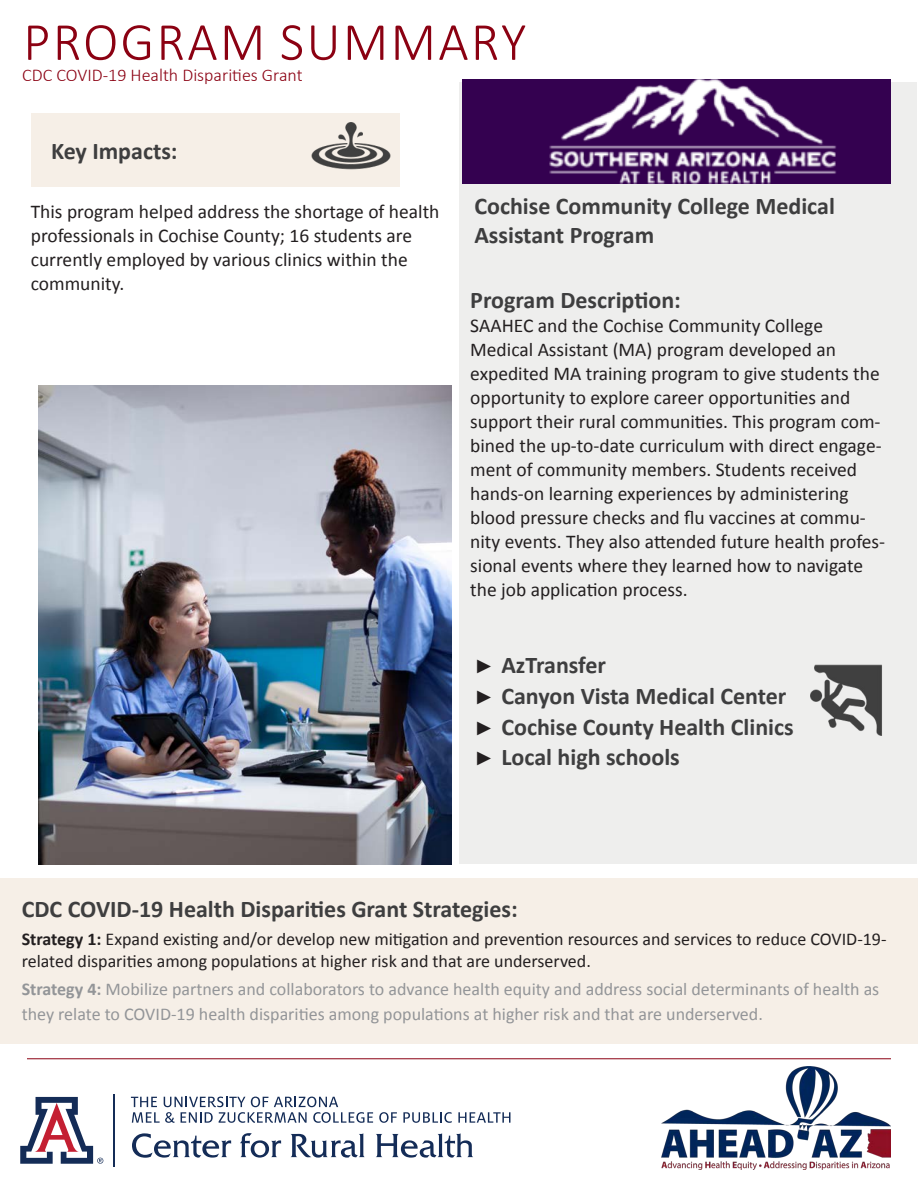
<style>
.page{position:relative;width:918px;height:1188px;background:#fff}
.page>*{position:absolute;margin:0;border:0;box-sizing:border-box;transform-origin:0 0}
.t1{font:300 54px "Calibri";letter-spacing:.04em;color:#8b0112}
.t2{font:700 24px/28.8px "Calibri";color:#3e3e3f}
.Basic_Section{font:19.5px/24px "Calibri";color:#231f20}
.t3{font:18px/25.2px "Calibri";color:#939598}
.t4{font:18px/21.6px "Calibri";color:#231f20}
.t5{font:300 18px "Calibri";color:#8b0112}
.s1{font-family:"Times New Roman";font-weight:400;font-size:19.5px;color:#231f20}
.s2{font-weight:700}
</style>
<div class="page">
<svg style="left:20px;top:1096px;width:83px;height:68px"></svg>
<hr style="left:113px;top:1094px;width:2px;height:73px;background:#142c57">
<svg style="left:131px;top:1097px;width:242px;height:26px"></svg>
<svg style="left:379px;top:1112px;width:18px;height:11px"></svg>
<svg style="left:403px;top:1112px;width:49px;height:11px"></svg>
<svg style="left:458px;top:1112px;width:52px;height:11px"></svg>
<svg style="left:132px;top:1133px;width:99px;height:25px"></svg>
<svg style="left:240px;top:1133px;width:41px;height:25px"></svg>
<svg style="left:291px;top:1133px;width:74px;height:25px"></svg>
<svg style="left:376px;top:1133px;width:97px;height:25px"></svg>
<img style="left:662px;top:1066px;width:229px;height:103px">
<hr style="left:27px;top:1058px;width:864px;height:1px;background:#8b0112">
<div style="left:459px;top:82px;width:457px;height:782px;background:#eeeeed"></div>
<div style="left:0;top:878px;width:918px;height:166px;background:#f6efe7"></div>
<div style="left:31px;top:113px;width:369px;height:73px;background:#f6efe7"></div>
<img style="left:311px;top:122px;width:80px;height:48px">
<img style="left:810px;top:664px;width:72px;height:72px">
<img style="left:38px;top:386px;width:414px;height:478px">
<div style="left:462px;top:79px;width:429px;height:105px;background:#340150"></div>
<img style="left:549px;top:79px;width:288px;height:105px">
<p class="t1" style="left:23px;top:8px;width:505px">PROGRAM SUMMARY</p>
<p class="t5" style="left:22px;top:64px;width:282px">CDC COVID-19 Health Disparities Grant</p>
<p class="t2" style="left:51px;top:135px;width:128px">Key Impacts:</p>
<p class="Basic_Section" style="left:31px;top:199px;width:410px">This program helped address the shortage of health professionals in Cochise County; 16 students are currently employed by various clinics within the community.</p>
<p class="t2" style="left:474px;top:191px;width:362px">Cochise Community College Medical<br>Assistant Program</p>
<p class="t2" style="left:470px;top:284px;width:212px">Program Description:</p>
<p class="Basic_Section" style="left:470px;top:313px;width:416px">SAAHEC and the Cochise Community College Medical Assistant (MA) program developed an expedited MA training program to give students the opportunity to explore career opportunities and support their rural communities. This program com&shy;bined the up-to-date curriculum with direct engage&shy;ment of community members. Students received hands-on learning experiences by administering blood pressure checks and flu vaccines at commu&shy;nity events. They also attended future health profes&shy;sional events where they learned how to navigate the job application process.</p>
<p class="t2" style="left:474px;top:650px;width:133px"><span class="s1">►</span> AzTransfer</p>
<p class="t2" style="left:474px;top:681px;width:314px"><span class="s1">►</span> Canyon Vista Medical Center</p>
<p class="t2" style="left:474px;top:712px;width:321px"><span class="s1">►</span> Cochise County Health Clinics</p>
<p class="t2" style="left:474px;top:742px;width:207px"><span class="s1">►</span> Local high schools</p>
<p class="t2" style="left:22px;top:893px;width:498px">CDC COVID-19 Health Disparities Grant Strategies:</p>
<p class="t4" style="left:22px;top:928px;width:866px"><span class="s2">Strategy 1:</span> Expand existing and/or develop new mitigation and prevention resources and services to reduce COVID-19- related disparities among populations at higher risk and that are underserved.</p>
<p class="t3" style="left:22px;top:976px;width:859px"><span class="s2">Strategy 4:</span> Mobilize partners and collaborators to advance health equity and address social determinants of health as they relate to COVID-19 health disparities among populations at higher risk and that are underserved.</p>
</div>
